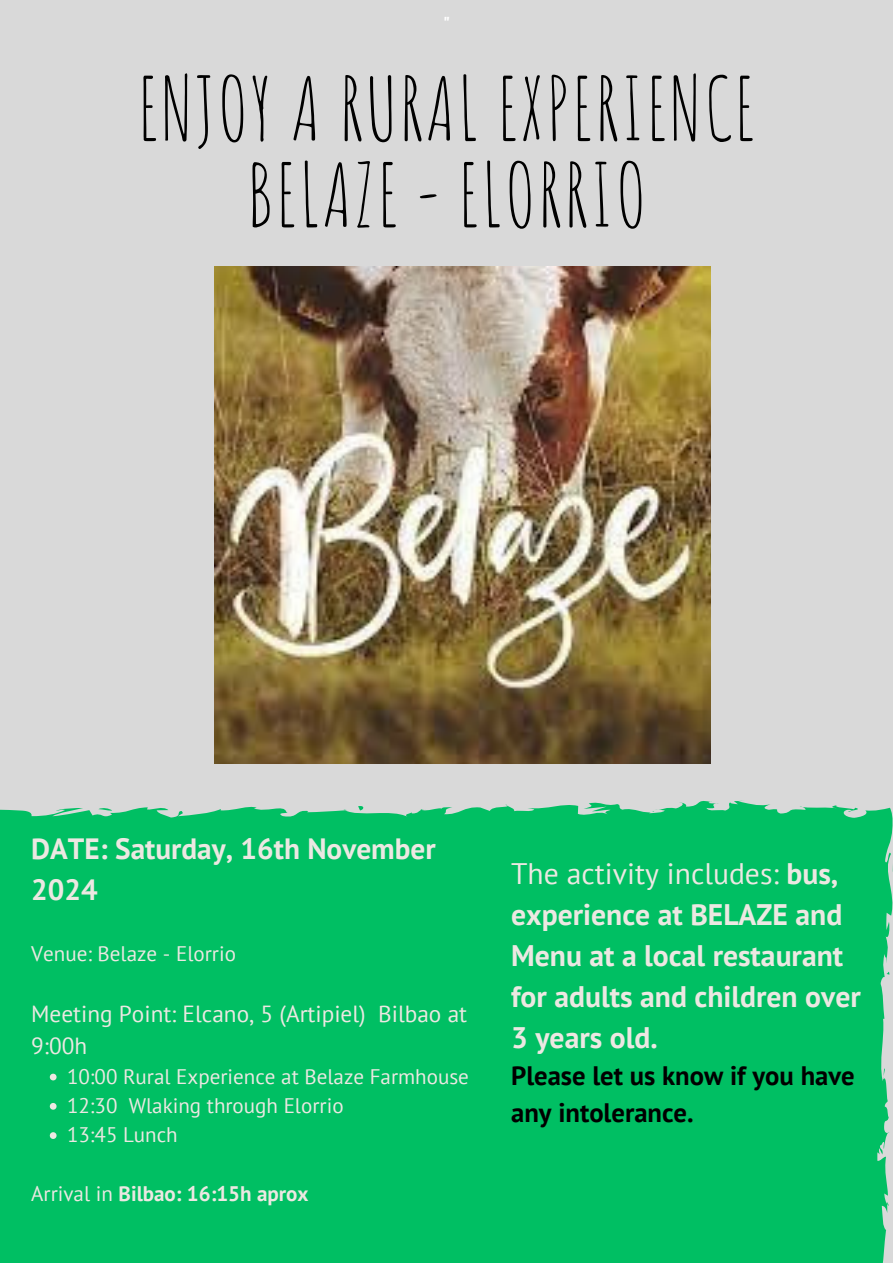
<style>
.page{position:relative;width:893px;height:1263px;background:#d9d9d9}
.page>*{position:absolute;margin:0;border:0;box-sizing:border-box;transform-origin:0 0}
.t1{font:86.32px/86.3px "Amatic SC";letter-spacing:.02em;color:#000;text-align:center}
.t2{font:700 29.62px/41.1px "PT Sans";color:#ece8e2}
.t3{font:700 29.33px/40.5px "PT Sans";color:#ece8e2}
.t4{font:700 26.62px/37.1px "PT Sans";color:#000}
.t5{font:23.33px/32.1px "PT Sans";color:#ece8e2}
.t6{font:21.08px "PT Sans";color:#ece8e2}
.t7{font:700 21.08px "PT Sans";color:#ece8e2}
.t8{font:700 17.25px "PT Sans";color:#fff}
.s1{font-weight:400}
</style>
<div class="page">
<div style="left:0;top:800px;width:893px;height:463px;background:#00bf63"></div>
<svg style="left:882px;top:1068px;width:3px;height:12px"></svg>
<svg style="left:886px;top:968px;width:3px;height:7px"></svg>
<svg style="left:358px;top:805px;width:7px;height:5px"></svg>
<svg style="left:98px;top:807px;width:14px;height:4px"></svg>
<img style="left:214px;top:266px;width:497px;height:497px">
<svg style="left:50px;top:1074px;width:7px;height:6px"></svg>
<svg style="left:50px;top:1103px;width:7px;height:7px"></svg>
<svg style="left:50px;top:1132px;width:7px;height:7px"></svg>
<p class="t8" style="left:443px;top:12px;width:8px">"</p>
<h1 class="t1" style="left:138px;top:64px;width:619px">ENJOY A RURAL EXPERIENCE<br>BELAZE - ELORRIO</h1>
<h2 class="t3" style="left:31px;top:828px;width:406px">DATE: Saturday, 16th November<br>2024</h2>
<p class="t6" style="left:31px;top:940px;width:206px">Venue: Belaze - Elorrio</p>
<p class="t5" style="left:31px;top:997px;width:437px">Meeting Point: Elcano, 5 (Artipiel) Bilbao at<br>9:00h</p>
<p class="t6" style="left:67px;top:1062px;width:403px">10:00 Rural Experience at Belaze Farmhouse</p>
<p class="t6" style="left:67px;top:1091px;width:278px">12:30 Wlaking through Elorrio</p>
<p class="t6" style="left:67px;top:1121px;width:112px">13:45 Lunch</p>
<p class="t7" style="left:31px;top:1179px;width:279px"><span class="s1">Arrival in</span> Bilbao: 16:15h aprox</p>
<p class="t2" style="left:511px;top:852px;width:351px"><span class="s1">The activity includes:</span> bus, experience at BELAZE and<br>Menu at a local restaurant for adults and children over<br>3 years old.</p>
<p class="t4" style="left:511px;top:1056px;width:345px">Please let us know if you have any intolerance.</p>
</div>
